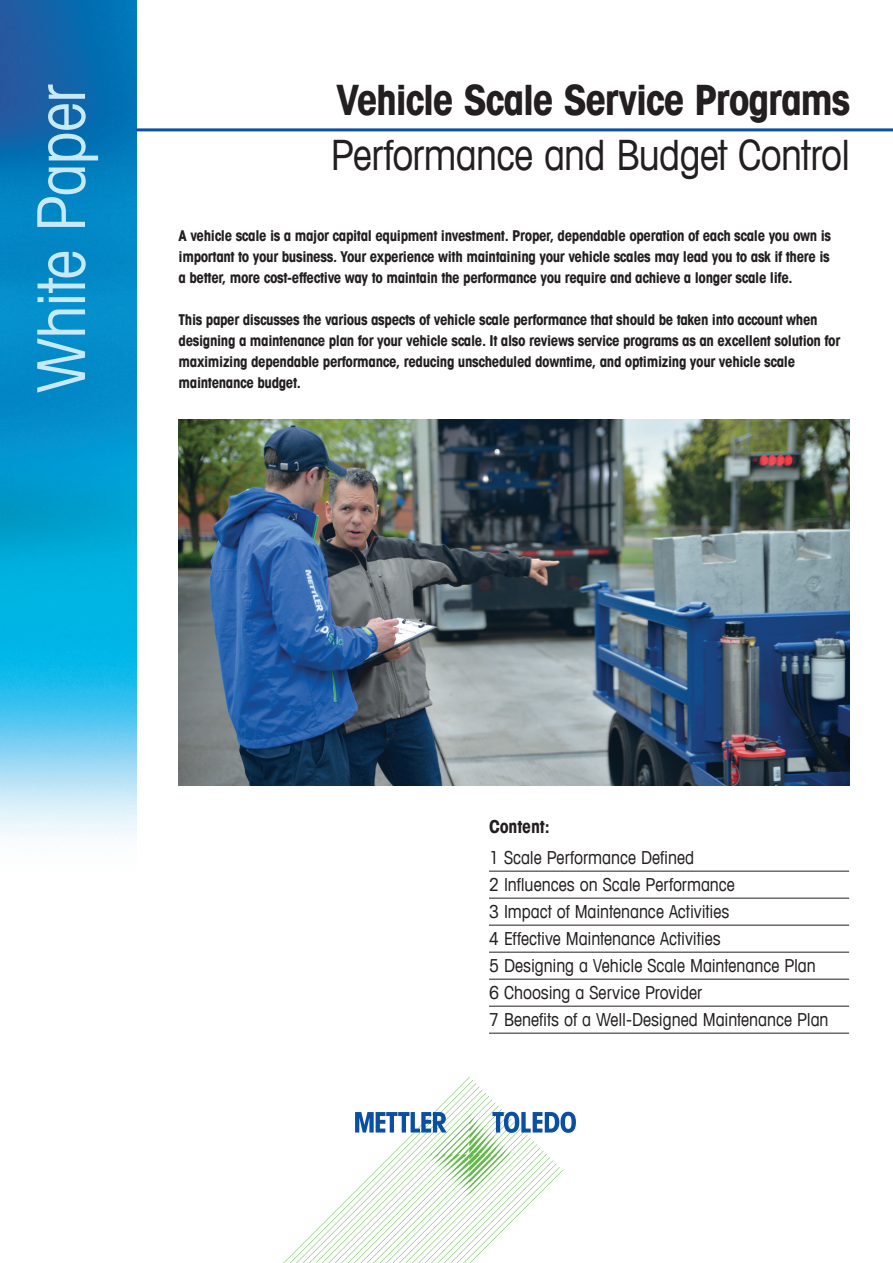
<style>
.page{position:relative;width:893px;height:1263px;background:#fff}
.page>*{position:absolute;margin:0;border:0;box-sizing:border-box;transform-origin:0 0}
.t1{font:condensed 66px "Avant Garde Com";letter-spacing:-.015em;color:#c6eafa}
._02_1_headline_book{font:700 condensed 42px "Avant Garde Com";letter-spacing:-.035em;color:#231f20}
._02_1_headline_book-2{font:condensed 42px "Avant Garde Com";letter-spacing:-.015em;color:#231f20}
.Features_Cover_book{font:condensed 18px "Avant Garde Com";color:#231f20}
._3_Subtitle_Book_14{font:700 condensed 18px "Avant Garde Com";letter-spacing:-.01em;color:#231f20}
._3_Subtitle_Book_14-2{font:700 condensed 15px/21px "Avant Garde Com";letter-spacing:-.025em;color:#231f20;text-align:justify}
</style>
<div class="page">
<img style="left:0;top:0;width:136px;height:837px">
<svg style="left:283px;top:1077px;width:293px;height:186px"></svg>
<hr style="left:136px;top:128px;width:757px;height:3px;background:#0a4fa2">
<img style="left:179px;top:419px;width:670px;height:367px">
<hr style="left:489px;top:871px;width:360px;height:1px;background:#231f20">
<hr style="left:489px;top:898px;width:360px;height:1px;background:#231f20">
<hr style="left:489px;top:925px;width:360px;height:1px;background:#231f20">
<hr style="left:489px;top:952px;width:360px;height:1px;background:#231f20">
<hr style="left:489px;top:979px;width:360px;height:1px;background:#231f20">
<hr style="left:489px;top:1006px;width:360px;height:1px;background:#231f20">
<hr style="left:489px;top:1033px;width:360px;height:1px;background:#231f20">
<p class="t1" style="left:21px;top:393px;width:310px;rotate:-90deg">White Paper</p>
<p class="_02_1_headline_book" style="left:336px;top:73px;width:516px">Vehicle Scale Service Programs</p>
<p class="_02_1_headline_book-2" style="left:331px;top:129px;width:521px">Performance and Budget Control</p>
<p class="_3_Subtitle_Book_14-2" style="left:179px;top:224px;width:654px">A vehicle scale is a major capital equipment investment. Proper, dependable operation of each scale you own is important to your business. Your experience with maintaining your vehicle scales may lead you to ask if there is a better, more cost-effective way to maintain the performance you require and achieve a longer scale life.</p>
<p class="_3_Subtitle_Book_14-2" style="left:179px;top:308px;width:663px;text-align:left">This paper discusses the various aspects of vehicle scale performance that should be taken into account when designing a maintenance plan for your vehicle scale. It also reviews service programs as an excellent solution for maximizing dependable performance, reducing unscheduled downtime, and optimizing your vehicle scale maintenance budget.</p>
<p class="_3_Subtitle_Book_14" style="left:489px;top:815px;width:62px">Content:</p>
<p class="Features_Cover_book" style="left:489px;top:847px;width:207px">1 Scale Performance Defined</p>
<p class="Features_Cover_book" style="left:489px;top:874px;width:247px">2 Influences on Scale Performance</p>
<p class="Features_Cover_book" style="left:489px;top:901px;width:242px">3 Impact of Maintenance Activities</p>
<p class="Features_Cover_book" style="left:489px;top:928px;width:233px">4 Effective Maintenance Activities</p>
<p class="Features_Cover_book" style="left:489px;top:955px;width:328px">5 Designing a Vehicle Scale Maintenance Plan</p>
<p class="Features_Cover_book" style="left:489px;top:982px;width:215px">6 Choosing a Service Provider</p>
<p class="Features_Cover_book" style="left:489px;top:1009px;width:341px">7 Benefits of a Well-Designed Maintenance Plan</p>
</div>
